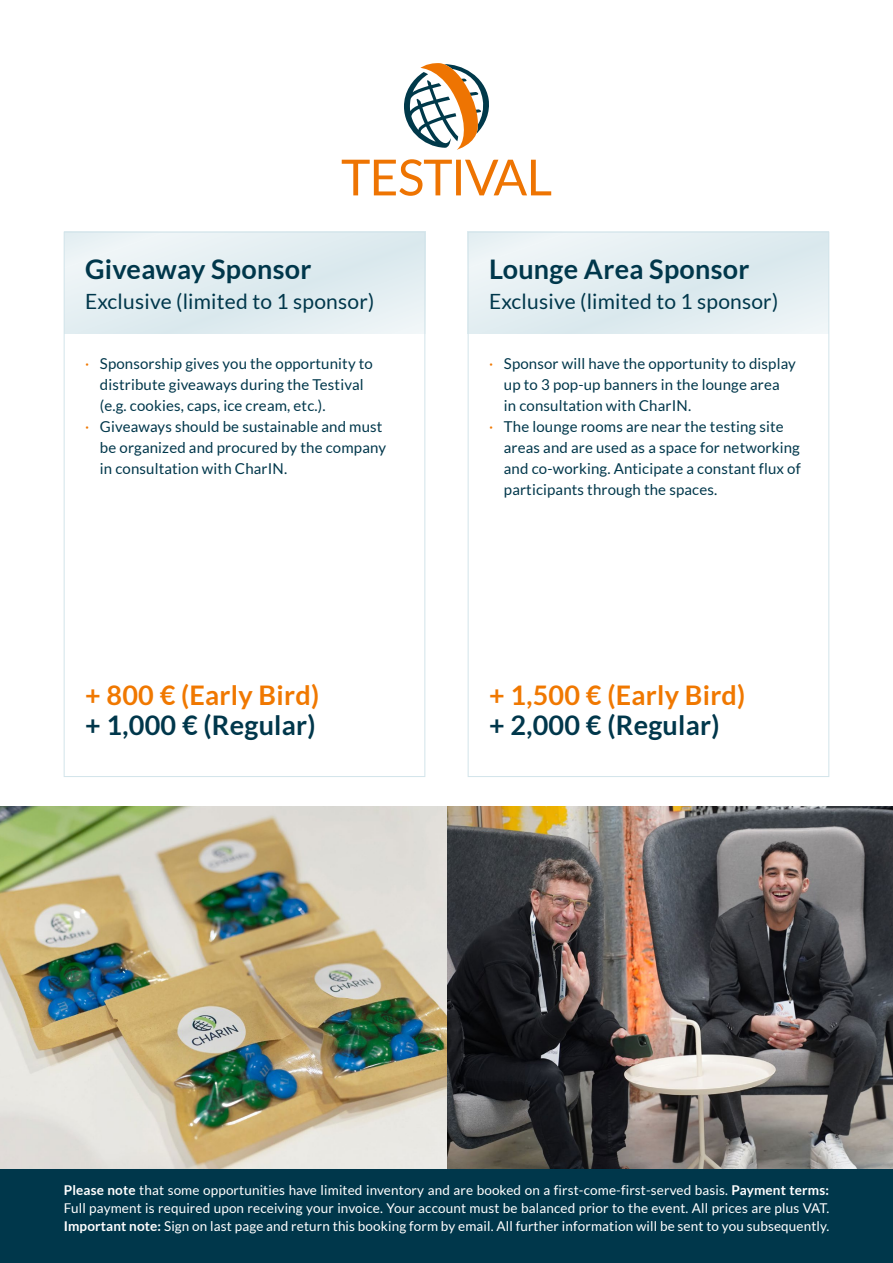
<style>
.page{position:relative;width:893px;height:1263px;background:#fff}
.page>*{position:absolute;margin:0;border:0;box-sizing:border-box;transform-origin:0 0}
.t1{font:700 27px "Lato";letter-spacing:.01em;color:#00374b}
.t2{font:700 27px "Lato";letter-spacing:.01em;color:#f07800}
.t3{font:21px "Lato";letter-spacing:.01em;color:#00374b}
.t4{font:15px "Lato";letter-spacing:.01em;color:#00374b}
.t5{font:13.5px/18px "Lato";letter-spacing:.01em;color:#fff;text-align:justify}
.s1{color:#f07800}
.s2{font-weight:700}
</style>
<div class="page">
<div style="left:468px;top:232px;width:361px;height:545px;background:#fff;border:1px solid #d2e4ea"></div>
<div style="left:468px;top:232px;width:361px;height:102px;background:#e2edf1"></div>
<img style="left:0;top:806px;width:893px;height:363px">
<div style="left:64px;top:232px;width:361px;height:545px;background:#fff;border:1px solid #d2e4ea"></div>
<div style="left:64px;top:232px;width:361px;height:102px;background:#e2edf1"></div>
<div style="left:0;top:1169px;width:893px;height:94px;background:#00374b"></div>
<svg style="left:404px;top:63px;width:85px;height:87px"></svg>
<svg style="left:342px;top:159px;width:209px;height:37px"></svg>
<h1 class="t1" style="left:85px;top:253px;width:228px">Giveaway Sponsor</h1>
<h2 class="t3" style="left:85px;top:289px;width:291px">Exclusive (limited to 1 sponsor)</h2>
<p class="t4" style="left:85px;top:356px;width:289px"><span class="s1">·</span> Sponsorship gives you the opportunity to</p>
<p class="t4" style="left:100px;top:377px;width:265px">distribute giveaways during the Testival</p>
<p class="t4" style="left:100px;top:398px;width:227px">(e.g. cookies, caps, ice cream, etc.).</p>
<p class="t4" style="left:85px;top:419px;width:299px"><span class="s1">·</span> Giveaways should be sustainable and must</p>
<p class="t4" style="left:100px;top:440px;width:288px">be organized and procured by the company</p>
<p class="t4" style="left:100px;top:461px;width:189px">in consultation with CharIN.</p>
<h1 class="t2" style="left:85px;top:680px;width:236px">+ 800 € (Early Bird)</h1>
<h1 class="t1" style="left:85px;top:710px;width:232px">+ 1,000 € (Regular)</h1>
<h1 class="t1" style="left:489px;top:253px;width:262px">Lounge Area Sponsor</h1>
<h2 class="t3" style="left:489px;top:289px;width:291px">Exclusive (limited to 1 sponsor)</h2>
<p class="t4" style="left:489px;top:356px;width:308px"><span class="s1">·</span> Sponsor will have the opportunity to display</p>
<p class="t4" style="left:504px;top:377px;width:277px">up to 3 pop-up banners in the lounge area</p>
<p class="t4" style="left:504px;top:398px;width:189px">in consultation with CharIN.</p>
<p class="t4" style="left:489px;top:419px;width:296px"><span class="s1">·</span> The lounge rooms are near the testing site</p>
<p class="t4" style="left:504px;top:440px;width:297px">areas and are used as a space for networking</p>
<p class="t4" style="left:504px;top:461px;width:298px">and co-working. Anticipate a constant flux of</p>
<p class="t4" style="left:504px;top:482px;width:215px">participants through the spaces.</p>
<h1 class="t2" style="left:489px;top:680px;width:258px">+ 1,500 € (Early Bird)</h1>
<h1 class="t1" style="left:489px;top:710px;width:232px">+ 2,000 € (Regular)</h1>
<p class="t5" style="left:64px;top:1181px;width:767px"><span class="s2">Please note</span> that some opportunities have limited inventory and are booked on a first-come-first-served basis. <span class="s2">Payment terms:<br></span>Full payment is required upon receiving your invoice. Your account must be balanced prior to the event. All prices are plus VAT.<br><span class="s2">Important note:</span> Sign on last page and return this booking form by email. All further information will be sent to you subsequently.</p>
</div>
